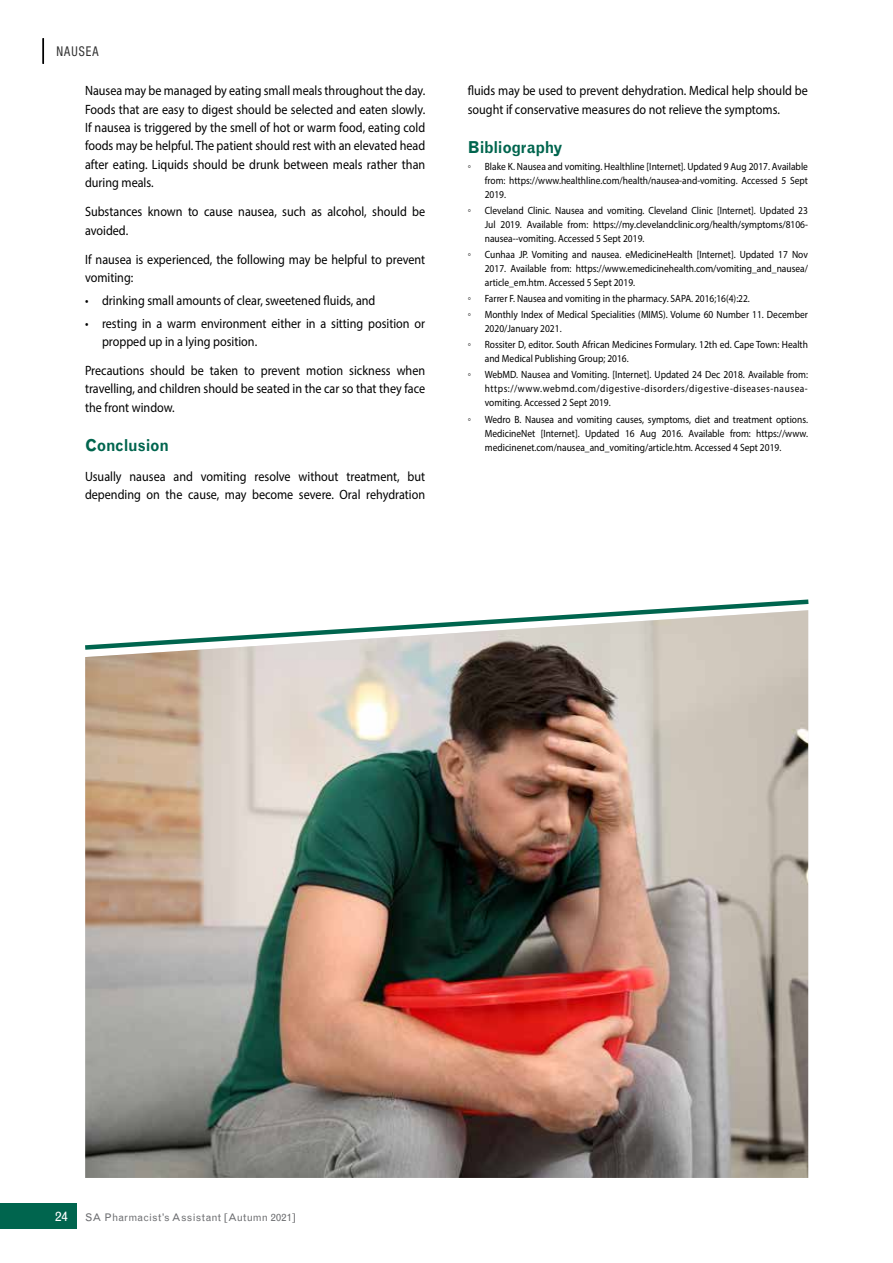
<style>
.page{position:relative;width:893px;height:1263px;background:#fff}
.page>*{position:absolute;margin:0;border:0;box-sizing:border-box;transform-origin:0 0}
.t1{font:700 16.5px "Grotesque";letter-spacing:-.02em;color:#00654e;scale:.9 1}
.t2{font:13.5px/18.5px "Myriad Pro";color:#000;scale:.9 1}
.t3{font:condensed 13.5px "Helvetica Neue LT Std";letter-spacing:.09em;color:#000;scale:.9 1}
.t4{font:13.5px "Grotesque";color:#fff}
.t5{font:10.5px/14px "Myriad Pro";color:#000;text-align:justify;scale:.9 1}
.t6{font:10.5px "Grotesque";letter-spacing:.02em;color:#6d6e71}
.t7{font:10.5px "Arial";color:#000;scale:.9 1}
</style>
<div class="page">
<div style="left:0;top:1203px;width:77px;height:26px;background:#00654e"></div>
<svg style="left:43px;top:38px;width:1px;height:26px"></svg>
<img style="left:85px;top:652px;width:723px;height:526px">
<svg style="left:85px;top:599px;width:724px;height:53px"></svg>
<p class="t3" style="left:56px;top:43px;width:49px">NAUSEA</p>
<p class="t2" style="left:85px;top:81px;width:379px;text-align:justify">Nausea may be managed by eating small meals throughout the day.<br>Foods that are easy to digest should be selected and eaten slowly.<br>If nausea is triggered by the smell of hot or warm food, eating cold foods may be helpful. The patient should rest with an elevated head after eating. Liquids should be drunk between meals rather than during meals.</p>
<p class="t2" style="left:85px;top:202px;width:379px">Substances known to cause nausea, such as alcohol, should be avoided.</p>
<p class="t2" style="left:85px;top:250px;width:380px">If nausea is experienced, the following may be helpful to prevent vomiting:</p>
<p class="t2" style="left:85px;top:291px;width:324px">• drinking small amounts of clear, sweetened fluids, and</p>
<p class="t2" style="left:102px;top:314px;width:361px;text-indent:-17px">• resting in a warm environment either in a sitting position or propped up in a lying position.</p>
<p class="t2" style="left:85px;top:361px;width:379px;text-align:justify">Precautions should be taken to prevent motion sickness when travelling, and children should be seated in the car so that they face the front window.</p>
<h1 class="t1" style="left:85px;top:436px;width:95px">Conclusion</h1>
<p class="t2" style="left:85px;top:467px;width:379px">Usually nausea and vomiting resolve without treatment, but depending on the cause, may become severe. Oral rehydration</p>
<p class="t2" style="left:468px;top:81px;width:379px">fluids may be used to prevent dehydration. Medical help should be sought if conservative measures do not relieve the symptoms.</p>
<h1 class="t1" style="left:468px;top:138px;width:107px">Bibliography</h1>
<p class="t7" style="left:468px;top:159px;width:5px">◦</p>
<p class="t5" style="left:485px;top:159px;width:361px">Blake K. Nausea and vomiting. Healthline [Internet]. Updated 9 Aug 2017. Available from: https://www.healthline.com/health/nausea-and-vomiting. Accessed 5 Sept 2019.</p>
<p class="t7" style="left:468px;top:203px;width:5px">◦</p>
<p class="t5" style="left:485px;top:203px;width:361px">Cleveland Clinic. Nausea and vomiting. Cleveland Clinic [Internet]. Updated 23<br>Jul 2019. Available from: https://my.clevelandclinic.org/health/symptoms/8106- nausea--vomiting. Accessed 5 Sept 2019.</p>
<p class="t7" style="left:468px;top:247px;width:5px">◦</p>
<p class="t5" style="left:485px;top:247px;width:361px">Cunhaa JP. Vomiting and nausea. eMedicineHealth [Internet]. Updated 17 Nov 2017. Available from: https://www.emedicinehealth.com/vomiting_and_nausea/ article_em.htm. Accessed 5 Sept 2019.</p>
<p class="t7" style="left:468px;top:291px;width:5px">◦</p>
<p class="t5" style="left:485px;top:291px;width:296px">Farrer F. Nausea and vomiting in the pharmacy. SAPA. 2016;16(4):22.</p>
<p class="t7" style="left:468px;top:307px;width:5px">◦</p>
<p class="t5" style="left:485px;top:307px;width:361px">Monthly Index of Medical Specialities (MIMS). Volume 60 Number 11. December<br>2020/January 2021.</p>
<p class="t7" style="left:468px;top:337px;width:5px">◦</p>
<p class="t5" style="left:485px;top:338px;width:361px">Rossiter D, editor. South African Medicines Formulary. 12th ed. Cape Town: Health and Medical Publishing Group; 2016.</p>
<p class="t7" style="left:468px;top:367px;width:5px">◦</p>
<p class="t5" style="left:485px;top:368px;width:361px">WebMD. Nausea and Vomiting. [Internet]. Updated 24 Dec 2018. Available from: https://www.webmd.com/digestive-disorders/digestive-diseases-nausea&shy;vomiting. Accessed 2 Sept 2019.</p>
<p class="t7" style="left:468px;top:412px;width:5px">◦</p>
<p class="t5" style="left:485px;top:412px;width:361px">Wedro B. Nausea and vomiting causes, symptoms, diet and treatment options.<br>MedicineNet [Internet]. Updated 16 Aug 2016. Available from: https://www. medicinenet.com/nausea_and_vomiting/article.htm. Accessed 4 Sept 2019.</p>
<p class="t4" style="left:55px;top:1208px;width:14px">24</p>
<p class="t6" style="left:85px;top:1211px;width:212px">SA Pharmacist’s Assistant [Autumn 2021]</p>
</div>
